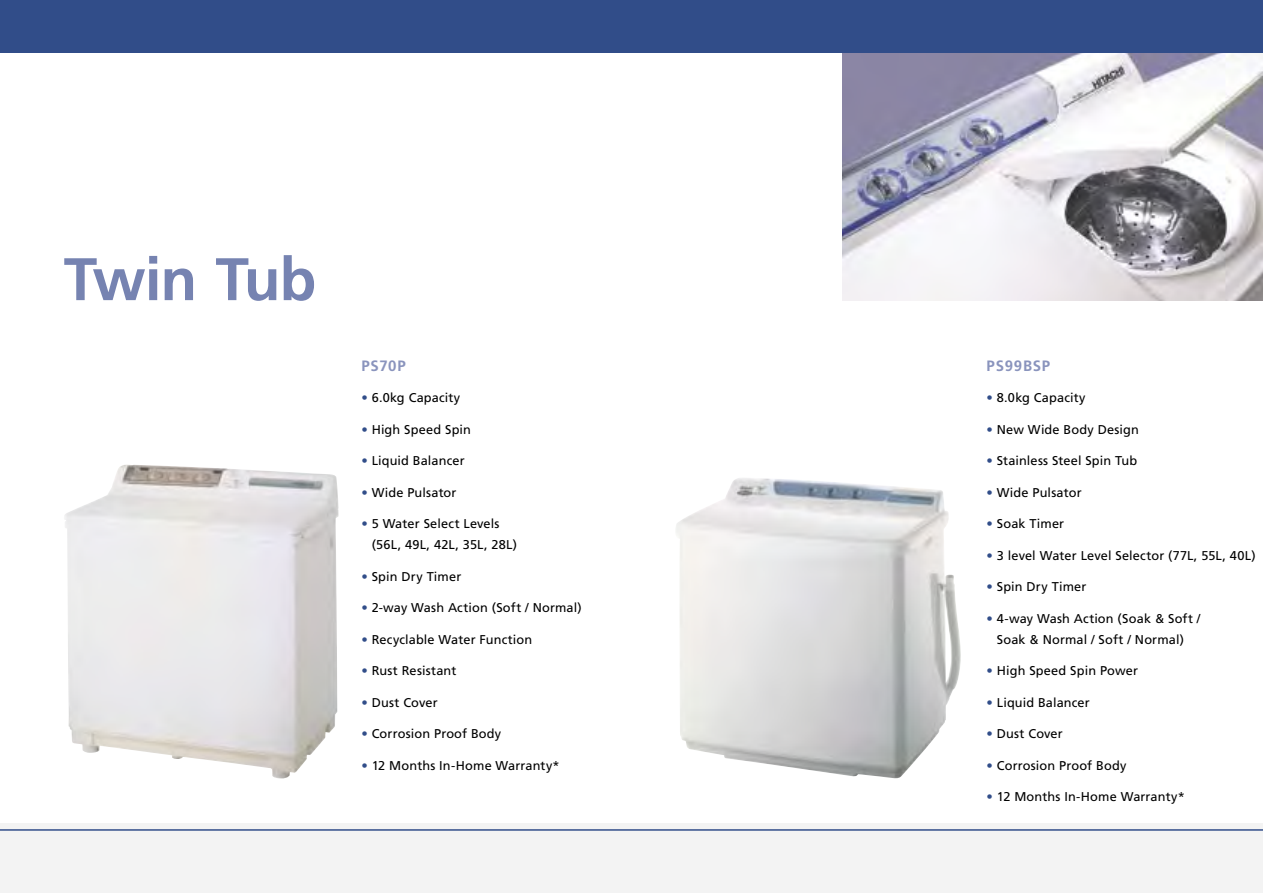
<style>
.page{position:relative;width:1263px;height:893px;background:#fff}
.page>*{position:absolute;margin:0;border:0;box-sizing:border-box;transform-origin:0 0}
.t1{font:700 60px "Frutiger LT";letter-spacing:-.015em;color:#7683b1}
.t2{font:700 15px "Frutiger LT";letter-spacing:.055em;color:#8a94bd}
.t3{font:12.75px/21px "Frutiger LT";letter-spacing:.01em;color:#000}
.s1{color:#314d89}
</style>
<div class="page">
<img style="left:65px;top:464px;width:274px;height:315px">
<img style="left:676px;top:478px;width:285px;height:301px">
<img style="left:842px;top:53px;width:421px;height:248px">
<div style="left:0;top:823px;width:1263px;height:70px;background:#f3f3f3"></div>
<hr style="left:0;top:829px;width:1263px;height:2px;background:#314d89">
<div style="left:0;top:0;width:1263px;height:53px;background:#314d89"></div>
<h1 class="t1" style="left:64px;top:244px;width:254px">Twin Tub</h1>
<p class="t2" style="left:361px;top:357px;width:46px">PS70P</p>
<p class="t3" style="left:361px;top:387px;width:100px"><span class="s1">•</span> 6.0kg Capacity</p>
<p class="t3" style="left:361px;top:419px;width:111px"><span class="s1">•</span> High Speed Spin</p>
<p class="t3" style="left:361px;top:450px;width:105px"><span class="s1">•</span> Liquid Balancer</p>
<p class="t3" style="left:361px;top:482px;width:97px"><span class="s1">•</span> Wide Pulsator</p>
<p class="t3" style="left:372px;top:513px;width:147px;text-indent:-10px"><span class="s1">•</span> 5 Water Select Levels (56L, 49L, 42L, 35L, 28L)</p>
<p class="t3" style="left:361px;top:566px;width:101px"><span class="s1">•</span> Spin Dry Timer</p>
<p class="t3" style="left:361px;top:597px;width:222px"><span class="s1">•</span> 2-way Wash Action (Soft / Normal)</p>
<p class="t3" style="left:361px;top:629px;width:172px"><span class="s1">•</span> Recyclable Water Function</p>
<p class="t3" style="left:361px;top:660px;width:96px"><span class="s1">•</span> Rust Resistant</p>
<p class="t3" style="left:361px;top:692px;width:78px"><span class="s1">•</span> Dust Cover</p>
<p class="t3" style="left:361px;top:723px;width:141px"><span class="s1">•</span> Corrosion Proof Body</p>
<p class="t3" style="left:361px;top:755px;width:200px"><span class="s1">•</span> 12 Months In-Home Warranty*</p>
<p class="t2" style="left:986px;top:357px;width:65px">PS99BSP</p>
<p class="t3" style="left:986px;top:387px;width:101px"><span class="s1">•</span> 8.0kg Capacity</p>
<p class="t3" style="left:986px;top:419px;width:154px"><span class="s1">•</span> New Wide Body Design</p>
<p class="t3" style="left:986px;top:450px;width:152px"><span class="s1">•</span> Stainless Steel Spin Tub</p>
<p class="t3" style="left:986px;top:482px;width:97px"><span class="s1">•</span> Wide Pulsator</p>
<p class="t3" style="left:986px;top:513px;width:79px"><span class="s1">•</span> Soak Timer</p>
<p class="t3" style="left:986px;top:545px;width:271px"><span class="s1">•</span> 3 level Water Level Selector (77L, 55L, 40L)</p>
<p class="t3" style="left:986px;top:576px;width:101px"><span class="s1">•</span> Spin Dry Timer</p>
<p class="t3" style="left:986px;top:608px;width:215px;text-align:center"><span class="s1">•</span> 4-way Wash Action (Soak &amp; Soft /<br>Soak &amp; Normal / Soft / Normal)</p>
<p class="t3" style="left:986px;top:660px;width:153px"><span class="s1">•</span> High Speed Spin Power</p>
<p class="t3" style="left:986px;top:692px;width:105px"><span class="s1">•</span> Liquid Balancer</p>
<p class="t3" style="left:986px;top:723px;width:78px"><span class="s1">•</span> Dust Cover</p>
<p class="t3" style="left:986px;top:755px;width:141px"><span class="s1">•</span> Corrosion Proof Body</p>
<p class="t3" style="left:986px;top:786px;width:200px"><span class="s1">•</span> 12 Months In-Home Warranty*</p>
</div>
